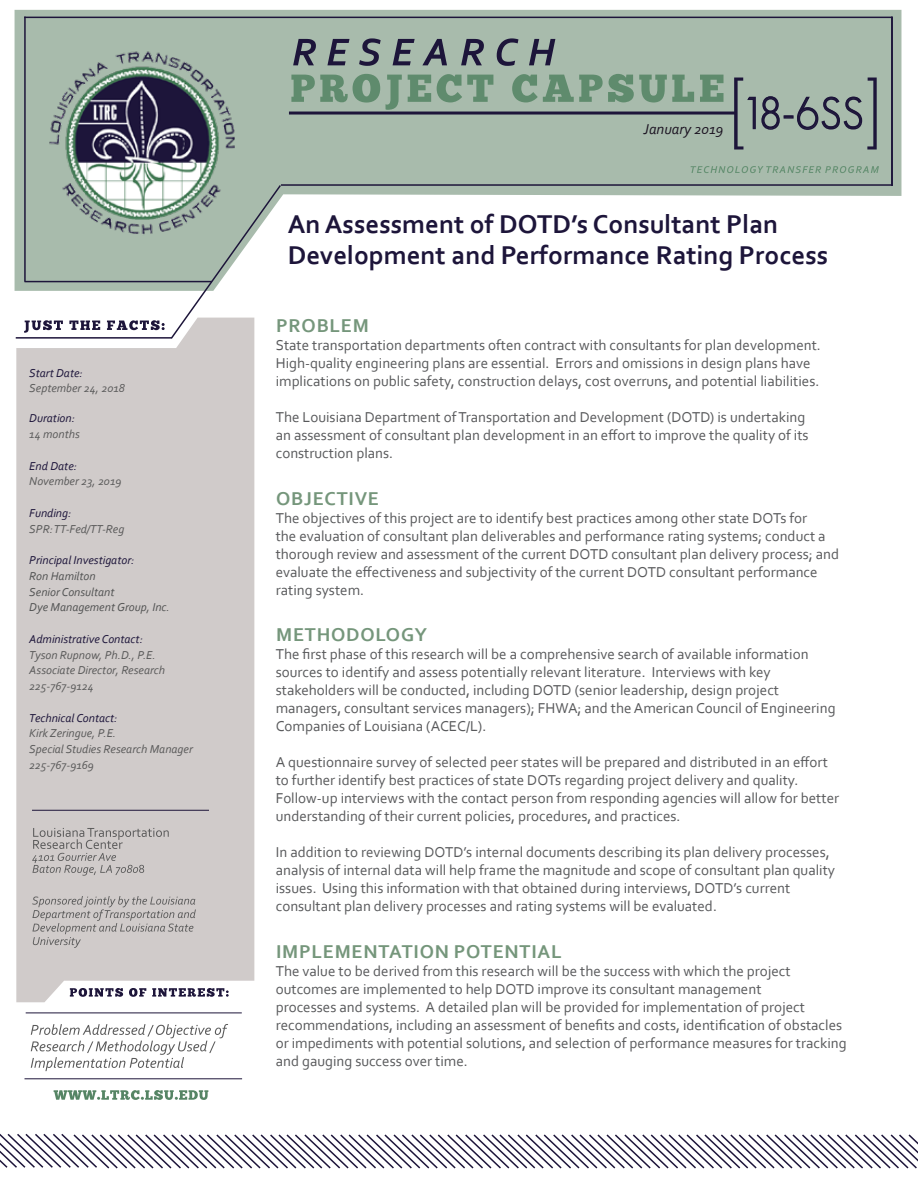
<style>
.page{position:relative;width:918px;height:1188px;background:#fff}
.page>*{position:absolute;margin:0;border:0;box-sizing:border-box;transform-origin:0 0}
.t1{font:300 43.35px "Geosans";color:#1d153a;scale:.93 1}
.t2{font:700 27px/31.5px "Corbel";color:#1d153a}
.t3{font:700 19.5px "Corbel";letter-spacing:.04em;color:#75967b}
.t4{font:15px/18px "Corbel";color:#58595b}
.t5{font:italic 15px "Corbel";color:#1d1523}
.t6{font:italic 12px/15.8px "Corbel";color:#5a5a5a}
.t7{font:italic 12px/15.8px "Corbel";color:#525353}
.t8{font:italic 12px/15.8px "Corbel";color:#1d153a}
.s1{color:#1d153a}
.s2{color:#5a5a5a}
</style>
<div class="page">
<hr style="left:25px;top:1079px;width:217px;height:1px;background:#1d153a">
<hr style="left:26px;top:1013px;width:216px;height:1px;background:#1d153a">
<svg style="left:54px;top:1090px;width:154px;height:10px"></svg>
<svg style="left:15px;top:10px;width:886px;height:281px;fill:#a8bbac"></svg>
<hr style="left:289px;top:112px;width:448px;height:3px;background:#1d153a">
<img style="left:47px;top:44px;width:187px;height:204px">
<hr style="left:24px;top:17px;width:869px;height:1px;background:#1d153a">
<hr style="left:281px;top:184px;width:611px;height:2px;background:#1d153a">
<hr style="left:891px;top:17px;width:2px;height:169px;background:#1d153a">
<hr style="left:25px;top:281px;width:187px;height:1px;background:#1d153a">
<hr style="left:24px;top:17px;width:2px;height:265px;background:#1d153a">
<svg style="left:691px;top:166px;width:188px;height:7px"></svg>
<svg style="left:291px;top:74px;width:433px;height:36px;background:#8aa792"></svg>
<svg style="left:293px;top:38px;width:88px;height:28px;background:#798385"></svg>
<svg style="left:393px;top:38px;width:162px;height:28px;background:#7d8889"></svg>
<svg style="left:734px;top:78px;width:47px;height:72px;background:#8d9a95"></svg>
<div style="left:784px;top:115px;width:10px;height:4px;border:2px solid #1d153a"></div>
<svg style="left:796px;top:78px;width:81px;height:72px;background:#92a19a"></svg>
<div style="left:16px;top:320px;width:238px;height:682px;background:#d0cbca"></div>
<svg style="left:32px;top:828px;width:137px;height:48px;background:#bebab9"></svg>
<svg style="left:32px;top:896px;width:164px;height:52px;background:#bfbbba"></svg>
<hr style="left:32px;top:810px;width:177px;height:1px;background:#1d153a">
<svg style="left:24px;top:320px;width:39px;height:13px"></svg>
<svg style="left:69px;top:321px;width:31px;height:9px"></svg>
<svg style="left:70px;top:988px;width:53px;height:9px"></svg>
<svg style="left:129px;top:988px;width:17px;height:9px"></svg>
<svg style="left:152px;top:988px;width:77px;height:9px"></svg>
<svg style="left:107px;top:183px;width:175px;height:157px"></svg>
<svg style="left:31px;top:1024px;width:197px;height:47px"></svg>
<svg style="left:0;top:1133px;width:918px;height:36px"></svg>
<p class="t6" style="left:29px;top:364px;width:97px"><span class="s1">Start Date:<br></span>September 24, 2018</p>
<p class="t8" style="left:29px;top:410px;width:52px">Duration:<br><span class="s2">14 months</span></p>
<p class="t6" style="left:29px;top:458px;width:94px"><span class="s1">End Date:<br></span>November 23, 2019</p>
<p class="t6" style="left:29px;top:505px;width:97px"><span class="s1">Funding:<br></span>SPR: TT-Fed/TT-Reg</p>
<p class="t7" style="left:29px;top:552px;width:142px"><span class="s1">Principal Investigator:<br></span>Ron Hamilton<br>Senior Consultant<br>Dye Management Group, Inc.</p>
<p class="t6" style="left:29px;top:631px;width:137px"><span class="s1">Administrative Contact:<br></span>Tyson Rupnow, Ph.D., P.E.<br>Associate Director, Research<br>225-767-9124</p>
<p class="t6" style="left:29px;top:709px;width:165px"><span class="s1">Technical Contact:<br></span>Kirk Zeringue, P.E.<br>Special Studies Research Manager<br>225-767-9169</p>
<p class="t5" style="left:644px;top:119px;width:81px">January 2019</p>
<p class="t1" style="left:741px;top:89px;width:132px">18-6SS</p>
<h1 class="t2" style="left:288px;top:207px;width:542px">An Assessment of DOTD’s Consultant Plan<br>Development and Performance Rating Process</h1>
<p class="t3" style="left:276px;top:314px;width:94px">PROBLEM</p>
<p class="t4" style="left:276px;top:336px;width:547px">State transportation departments often contract with consultants for plan development.<br>High-quality engineering plans are essential. Errors and omissions in design plans have implications on public safety, construction delays, cost overruns, and potential liabilities.</p>
<p class="t4" style="left:276px;top:408px;width:531px">The Louisiana Department of Transportation and Development (DOTD) is undertaking</p>
<p class="t4" style="left:276px;top:426px;width:534px">an assessment of consultant plan development in an effort to improve the quality of its</p>
<p class="t4" style="left:276px;top:444px;width:119px">construction plans.</p>
<p class="t3" style="left:276px;top:486px;width:104px">OBJECTIVE</p>
<p class="t4" style="left:276px;top:508px;width:565px">The objectives of this project are to identify best practices among other state DOTs for<br>the evaluation of consultant plan deliverables and performance rating systems; conduct a thorough review and assessment of the current DOTD consultant plan delivery process; and</p>
<p class="t4" style="left:276px;top:562px;width:543px">evaluate the effectiveness and subjectivity of the current DOTD consultant performance</p>
<p class="t4" style="left:276px;top:580px;width:90px">rating system.</p>
<p class="t3" style="left:276px;top:623px;width:153px">METHODOLOGY</p>
<p class="t4" style="left:276px;top:645px;width:534px">The first phase of this research will be a comprehensive search of available information</p>
<p class="t4" style="left:276px;top:663px;width:561px">sources to identify and assess potentially relevant literature. Interviews with key stakeholders will be conducted, including DOTD (senior leadership, design project managers, consultant services managers); FHWA; and the American Council of Engineering Companies of Louisiana (ACEC/L).</p>
<p class="t4" style="left:276px;top:753px;width:554px">A questionnaire survey of selected peer states will be prepared and distributed in an effort</p>
<p class="t4" style="left:276px;top:771px;width:565px">to further identify best practices of state DOTs regarding project delivery and quality.<br>Follow-up interviews with the contact person from responding agencies will allow for better understanding of their current policies, procedures, and practices.</p>
<p class="t4" style="left:276px;top:843px;width:561px">In addition to reviewing DOTD’s internal documents describing its plan delivery processes, analysis of internal data will help frame the magnitude and scope of consultant plan quality issues. Using this information with that obtained during interviews, DOTD’s current consultant plan delivery processes and rating systems will be evaluated.</p>
<p class="t3" style="left:276px;top:939px;width:287px">IMPLEMENTATION POTENTIAL</p>
<p class="t4" style="left:276px;top:961px;width:531px">The value to be derived from this research will be the success with which the project outcomes are implemented to help DOTD improve its consultant management processes and systems. A detailed plan will be provided for implementation of project</p>
<p class="t4" style="left:276px;top:1015px;width:568px">recommendations, including an assessment of benefits and costs, identification of obstacles</p>
<p class="t4" style="left:276px;top:1033px;width:572px">or impediments with potential solutions, and selection of performance measures for tracking and gauging success over time.</p>
</div>
